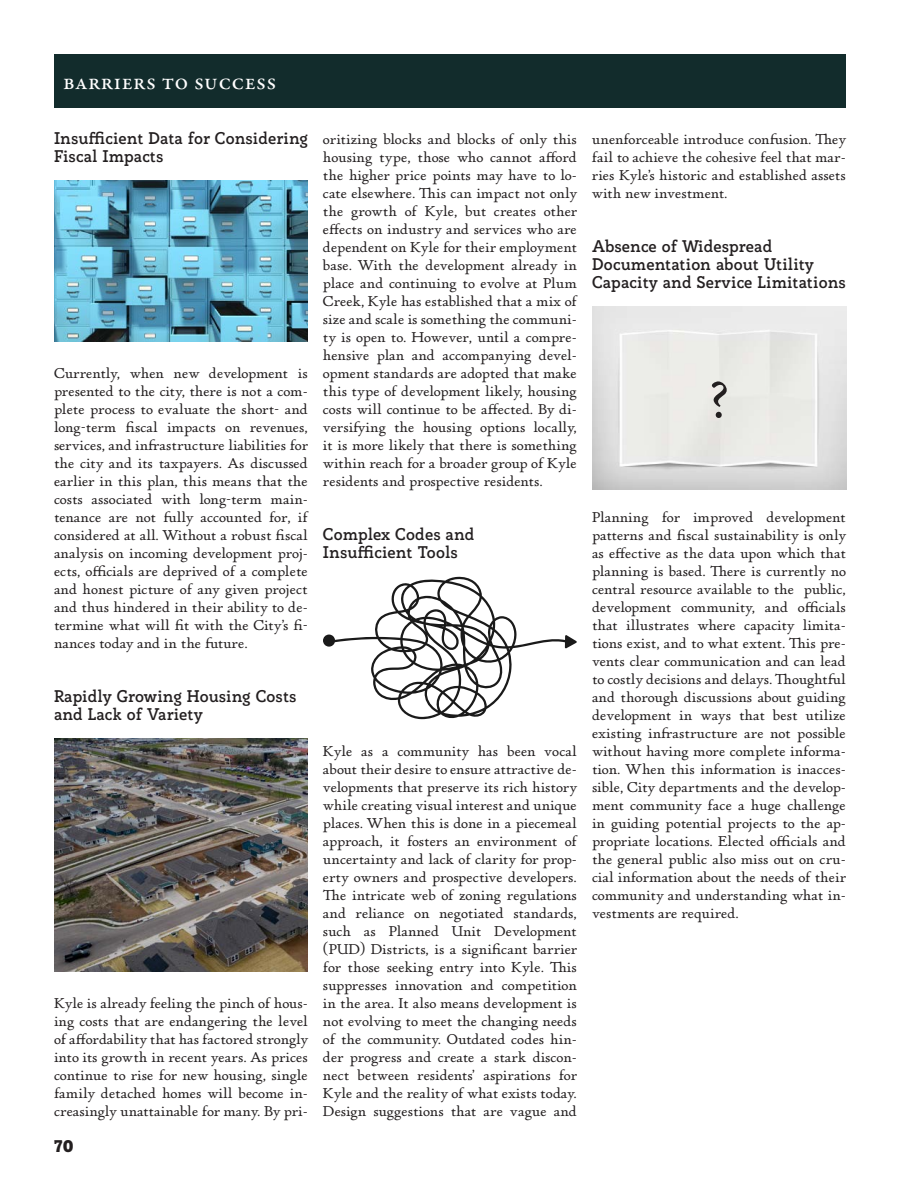
<style>
.page{position:relative;width:918px;height:1188px;background:#fff}
.page>*{position:absolute;margin:0;border:0;box-sizing:border-box;transform-origin:0 0}
.t1{font:54px "Minion Pro";color:#231f20}
.Standard_On_Page_Sub-Head___White{font:500 22.5px "Garamond Premr Pro";letter-spacing:.025em;color:#fff}
.Minor_Page_Elements{font:700 16.5px/18px "Rogliano";color:#231f20}
.t2{font:900 16.5px "Rogliano";color:#231f20}
.Body_Copy{font:15px/18px "P22 Stickley Pro Text";letter-spacing:-.01em;color:#231f20;text-align:justify}
</style>
<div class="page">
<div style="left:54px;top:54px;width:792px;height:54px;background:#122c2c"></div>
<img style="left:54px;top:180px;width:254px;height:162px">
<img style="left:54px;top:738px;width:254px;height:234px">
<svg style="left:323px;top:576px;width:254px;height:143px"></svg>
<img style="left:592px;top:306px;width:254px;height:183px">
<p class="Standard_On_Page_Sub-Head___White" style="left:63px;top:69px;width:215px">Barriers to Success</p>
<p class="Minor_Page_Elements" style="left:54px;top:129px;width:256px">Insufficient Data for Considering<br>Fiscal Impacts</p>
<p class="Body_Copy" style="left:54px;top:365px;width:256px">Currently, when new development is presented to the city, there is not a com&shy;plete process to evaluate the short- and long-term fiscal impacts on revenues, services, and infrastructure liabilities for the city and its taxpayers. As discussed earlier in this plan, this means that the costs associated with long-term main&shy;tenance are not fully accounted for, if considered at all. Without a robust fiscal analysis on incoming development proj&shy;ects, officials are deprived of a complete and honest picture of any given project and thus hindered in their ability to de&shy;termine what will fit with the City’s f - nances today and in the future.</p>
<p class="Minor_Page_Elements" style="left:54px;top:687px;width:244px">Rapidly Growing Housing Costs and Lack of Variety</p>
<p class="Body_Copy" style="left:54px;top:995px;width:256px">Kyle is already feeling the pinch of hous&shy;ing costs that are endangering the level of affordability that has factored strongly into its growth in recent years. As prices continue to rise for new housing, single family detached homes will become in&shy;creasingly unattainable for many. By pri-</p>
<p class="t2" style="left:54px;top:1136px;width:21px">70</p>
<p class="Body_Copy" style="left:323px;top:131px;width:256px">oritizing blocks and blocks of only this housing type, those who cannot afford the higher price points may have to lo&shy;cate elsewhere. This can impact not only the growth of Kyle, but creates other effects on industry and services who are dependent on Kyle for their employment base. With the development already in place and continuing to evolve at Plum Creek, Kyle has established that a mix of size and scale is something the communi&shy;ty is open to. However, until a compre&shy;hensive plan and accompanying devel&shy;opment standards are adopted that make this type of development likely, housing costs will continue to be affected. By di&shy;versifying the housing options locally, it is more likely that there is something within reach for a broader group of Kyle residents and prospective residents.</p>
<p class="Body_Copy" style="left:592px;top:131px;width:256px">unenforceable introduce confusion. They fail to achieve the cohesive feel that mar&shy;ries Kyle’s historic and established assets with new investment.</p>
<p class="Minor_Page_Elements" style="left:592px;top:237px;width:255px">Absence of Widespread<br>Documentation about Utility<br>Capacity and Service Limitations</p>
<p class="t1" style="left:709px;top:364px;width:22px">?</p>
<p class="Minor_Page_Elements" style="left:323px;top:525px;width:153px">Complex Codes and<br>Insufficient Tools</p>
<p class="Body_Copy" style="left:323px;top:743px;width:256px">Kyle as a community has been vocal about their desire to ensure attractive de&shy;velopments that preserve its rich history while creating visual interest and unique places. When this is done in a piecemeal approach, it fosters an environment of uncertainty and lack of clarity for prop&shy;erty owners and prospective developers.<br>The intricate web of zoning regulations and reliance on negotiated standards, such as Planned Unit Development (PUD) Districts, is a significant barrier for those seeking entry into Kyle. This suppresses innovation and competition in the area. It also means development is not evolving to meet the changing needs of the community. Outdated codes hin&shy;der progress and create a stark discon&shy;nect between residents’ aspirations for Kyle and the reality of what exists today.<br>Design suggestions that are vague and</p>
<p class="Body_Copy" style="left:592px;top:509px;width:256px">Planning for improved development patterns and fiscal sustainability is only as effective as the data upon which that planning is based. There is currently no central resource available to the public, development community, and officials that illustrates where capacity limita&shy;tions exist, and to what extent. This pre&shy;vents clear communication and can lead to costly decisions and delays. Thoughtful and thorough discussions about guiding development in ways that best utilize existing infrastructure are not possible without having more complete informa&shy;tion. When this information is inacces&shy;sible, City departments and the develop&shy;ment community face a huge challenge in guiding potential projects to the ap&shy;propriate locations. Elected officials and the general public also miss out on cru&shy;cial information about the needs of their community and understanding what in&shy;vestments are required.</p>
</div>
